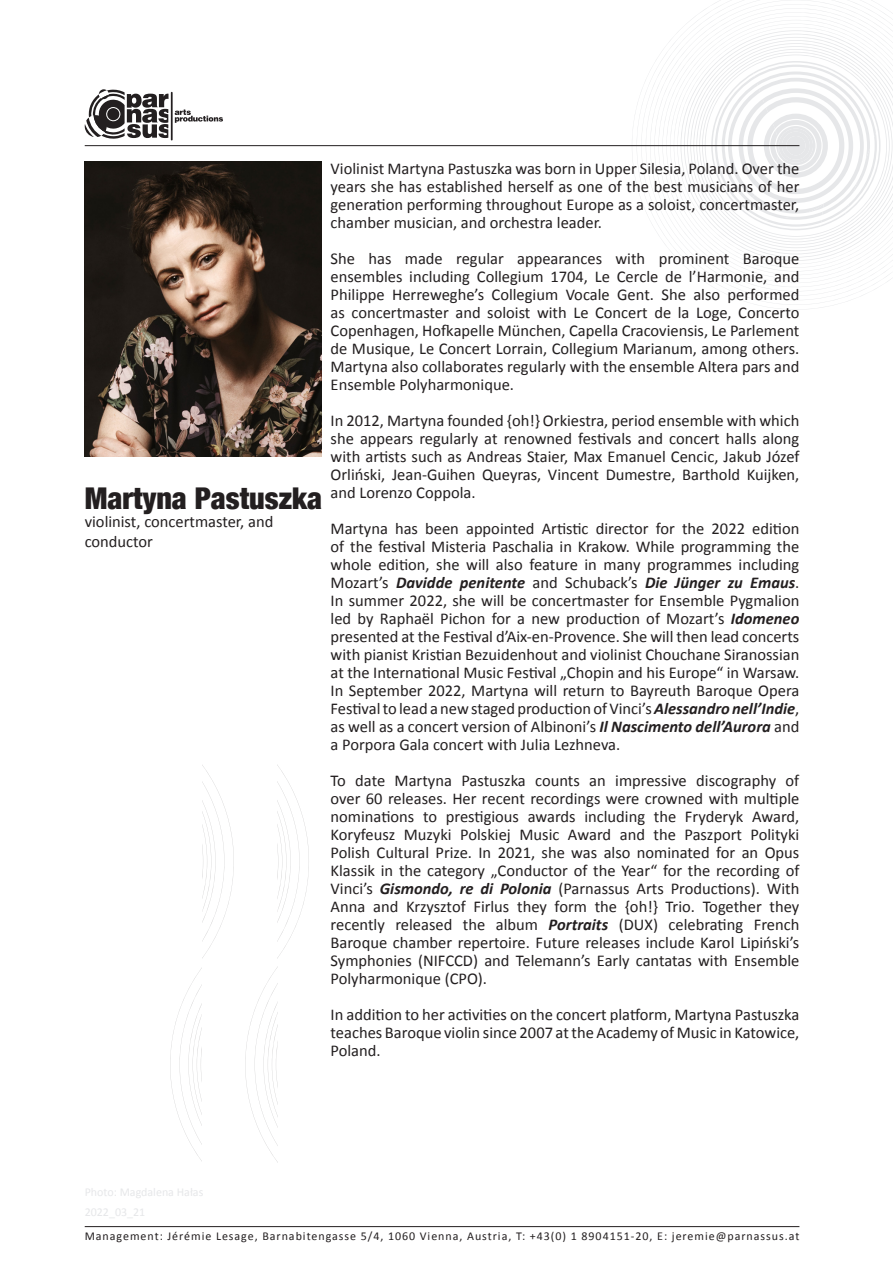
<style>
.page{position:relative;width:893px;height:1263px;background:#fff}
.page>*{position:absolute;margin:0;border:0;box-sizing:border-box;transform-origin:0 0}
.t1{font:900 condensed 30px "Helvetica Neue";color:#231f20}
.t2{font:16.5px/18px "Calibri";color:#231f20;text-align:justify}
.t3{font:12px "Calibri";letter-spacing:.08em;color:#231f20}
.t4{font:12px "Calibri";color:#e6e7e9}
.s1{font-weight:700;font-style:italic}
</style>
<div class="page">
<svg style="left:632px;top:0;width:261px;height:310px"></svg>
<hr style="left:171px;top:92px;width:2px;height:48px;background:#231f20">
<svg style="left:175px;top:109px;width:48px;height:14px"></svg>
<svg style="left:85px;top:89px;width:83px;height:50px"></svg>
<hr style="left:85px;top:145px;width:714px;height:1px;background:#231f20">
<hr style="left:85px;top:1226px;width:714px;height:1px;background:#231f20">
<svg style="left:245px;top:765px;width:64px;height:398px"></svg>
<svg style="left:170px;top:765px;width:64px;height:396px"></svg>
<img style="left:85px;top:161px;width:236px;height:295px">
<h1 class="t1" style="left:85px;top:479px;width:239px">Martyna Pastuszka</h1>
<p class="t2" style="left:85px;top:511px;width:190px;line-height:19.8px">violinist, concertmaster, and conductor</p>
<p class="t2" style="left:331px;top:158px;width:470px">Violinist Martyna Pastuszka was born in Upper Silesia, Poland. Over the years she has established herself as one of the best musicians of her generation performing throughout Europe as a soloist, concertmaster, chamber musician, and orchestra leader.</p>
<p class="t2" style="left:331px;top:248px;width:470px">She has made regular appearances with prominent Baroque ensembles including Collegium 1704, Le Cercle de l’Harmonie, and Philippe Herreweghe’s Collegium Vocale Gent. She also performed as concertmaster and soloist with Le Concert de la Loge, Concerto Copenhagen, Hofkapelle München, Capella Cracoviensis, Le Parlement de Musique, Le Concert Lorrain, Collegium Marianum, among others.<br>Martyna also collaborates regularly with the ensemble Altera pars and Ensemble Polyharmonique.</p>
<p class="t2" style="left:331px;top:410px;width:470px">In 2012, Martyna founded {oh!} Orkiestra, period ensemble with which she appears regularly at renowned festivals and concert halls along with artists such as Andreas Staier, Max Emanuel Cencic, Jakub Józef Orliński, Jean-Guihen Queyras, Vincent Dumestre, Barthold Kuijken, and Lorenzo Coppola.</p>
<p class="t2" style="left:331px;top:518px;width:470px">Martyna has been appointed Artistic director for the 2022 edition of the festival Misteria Paschalia in Krakow. While programming the whole edition, she will also feature in many programmes including Mozart’s <span class="s1">Davidde penitente</span> and Schuback’s <span class="s1">Die Jünger zu Emaus</span>.<br>In summer 2022, she will be concertmaster for Ensemble Pygmalion led by Raphaël Pichon for a new production of Mozart’s <span class="s1">Idomeneo </span>presented at the Festival d’Aix-en-Provence. She will then lead concerts with pianist Kristian Bezuidenhout and violinist Chouchane Siranossian at the International Music Festival „Chopin and his Europe“ in Warsaw.<br>In September 2022, Martyna will return to Bayreuth Baroque Opera Festival to lead a new staged production of Vinci’s <span class="s1">Alessandro nell’Indie</span>, as well as a concert version of Albinoni’s <span class="s1">Il Nascimento dell’Aurora</span> and a Porpora Gala concert with Julia Lezhneva.</p>
<p class="t2" style="left:331px;top:770px;width:470px">To date Martyna Pastuszka counts an impressive discography of over 60 releases. Her recent recordings were crowned with multiple nominations to prestigious awards including the Fryderyk Award, Koryfeusz Muzyki Polskiej Music Award and the Paszport Polityki Polish Cultural Prize. In 2021, she was also nominated for an Opus Klassik in the category „Conductor of the Year“ for the recording of Vinci’s <span class="s1">Gismondo, re di Polonia</span> (Parnassus Arts Productions). With Anna and Krzysztof Firlus they form the {oh!} Trio. Together they recently released the album <span class="s1">Portraits</span> (DUX) celebrating French Baroque chamber repertoire. Future releases include Karol Lipiński’s Symphonies (NIFCCD) and Telemann’s Early cantatas with Ensemble Polyharmonique (CPO).</p>
<p class="t2" style="left:331px;top:1004px;width:470px">In addition to her activities on the concert platform, Martyna Pastuszka teaches Baroque violin since 2007 at the Academy of Music in Katowice, Poland.</p>
<p class="t4" style="left:85px;top:1204px;width:62px">2022_03_21</p>
<p class="t3" style="left:85px;top:1228px;width:716px">Management: Jérémie Lesage, Barnabitengasse 5/4, 1060 Vienna, Austria, T: +43(0) 1 8904151-20, E: jeremie@parnassus.at</p>
</div>
